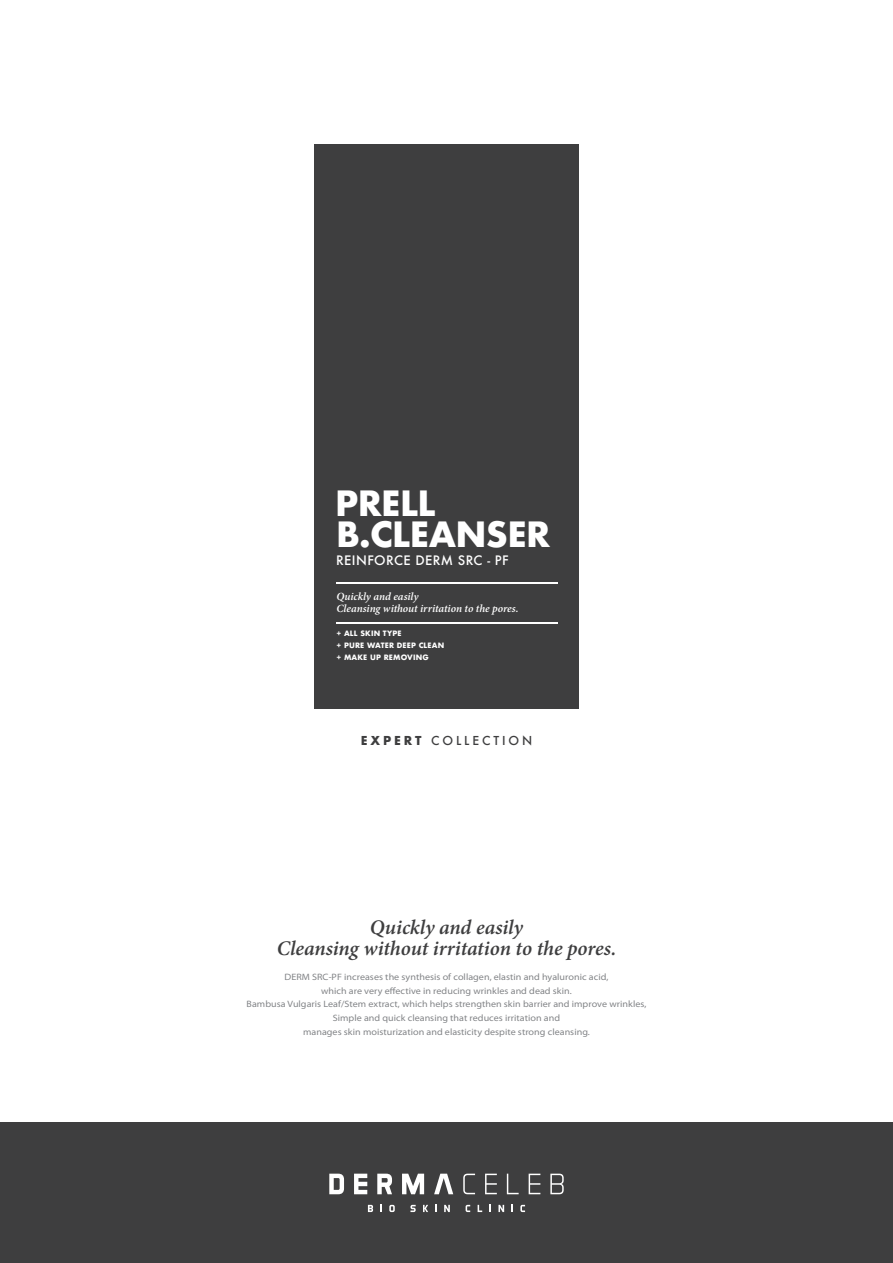
<style>
.page{position:relative;width:893px;height:1263px;background:#fff}
.page>*{position:absolute;margin:0;border:0;box-sizing:border-box;transform-origin:0 0}
.t1{font:700 33.9px/31px "Futura";letter-spacing:-.02em;color:#fff}
.t2{font:italic 600 20.7px/20.7px "Minion Pro";letter-spacing:-.005em;color:#3e3e3f;text-align:center}
.t3{font:500 12.75px "Futura";letter-spacing:.03em;color:#fff}
.t4{font:500 12px "Futura";letter-spacing:.24em;color:#3e3e3f}
.t5{font:italic 600 11.1px/12.5px "Minion Pro";letter-spacing:-.005em;color:#fff}
.t6{font:semi-expanded 9.3px/13.8px "Myriad Pro";letter-spacing:.005em;color:#808285;text-align:center}
.t7{font:700 7.2px/11.6px "Futura";letter-spacing:.02em;color:#fff}
.s1{font-weight:700}
</style>
<div class="page">
<div style="left:0;top:1123px;width:893px;height:140px;background:#3e3e3f"></div>
<svg style="left:329px;top:1174px;width:15px;height:20px"></svg>
<svg style="left:354px;top:1174px;width:13px;height:20px"></svg>
<svg style="left:377px;top:1174px;width:15px;height:20px"></svg>
<svg style="left:402px;top:1174px;width:22px;height:20px"></svg>
<svg style="left:434px;top:1174px;width:19px;height:20px"></svg>
<svg style="left:463px;top:1174px;width:12px;height:20px"></svg>
<svg style="left:485px;top:1174px;width:12px;height:20px"></svg>
<svg style="left:507px;top:1174px;width:12px;height:20px"></svg>
<svg style="left:529px;top:1174px;width:11px;height:20px"></svg>
<svg style="left:550px;top:1174px;width:14px;height:20px"></svg>
<svg style="left:368px;top:1205px;width:5px;height:7px"></svg>
<svg style="left:380px;top:1205px;width:2px;height:7px"></svg>
<svg style="left:389px;top:1205px;width:6px;height:7px"></svg>
<svg style="left:410px;top:1205px;width:6px;height:7px"></svg>
<svg style="left:423px;top:1205px;width:5px;height:7px"></svg>
<svg style="left:435px;top:1205px;width:2px;height:7px"></svg>
<svg style="left:444px;top:1205px;width:6px;height:7px"></svg>
<svg style="left:466px;top:1205px;width:4px;height:7px"></svg>
<svg style="left:478px;top:1205px;width:4px;height:7px"></svg>
<svg style="left:498px;top:1205px;width:6px;height:7px"></svg>
<svg style="left:511px;top:1205px;width:2px;height:7px"></svg>
<svg style="left:520px;top:1205px;width:5px;height:7px"></svg>
<div style="left:314px;top:144px;width:265px;height:565px;background:#3e3e3f"></div>
<hr style="left:336px;top:582px;width:221px;height:1px;background:#fff">
<hr style="left:336px;top:622px;width:221px;height:2px;background:#fff">
<h1 class="t1" style="left:335px;top:488px;width:217px">PRELL<br>B.CLEANSER</h1>
<h3 class="t3" style="left:336px;top:552px;width:174px">REINFORCE DERM SRC - PF</h3>
<p class="t5" style="left:336px;top:590px;width:184px">Quickly and easily<br>Cleansing without irritation to the pores.</p>
<p class="t7" style="left:336px;top:628px;width:109px">+ ALL SKIN TYPE<br>+ PURE WATER DEEP CLEAN + MAKE UP REMOVING</p>
<p class="t4" style="left:361px;top:732px;width:173px"><span class="s1">EXPERT</span> COLLECTION</p>
<h2 class="t2" style="left:277px;top:917px;width:341px">Quickly and easily<br>Cleansing without irritation to the pores.</h2>
<p class="t6" style="left:247px;top:970px;width:401px">DERM SRC-PF increases the synthesis of collagen, elastin and hyaluronic acid,<br>which are very effective in reducing wrinkles and dead skin.<br>Bambusa Vulgaris Leaf/Stem extract, which helps strengthen skin barrier and improve wrinkles, Simple and quick cleansing that reduces irritation and<br>manages skin moisturization and elasticity despite strong cleansing.</p>
</div>
